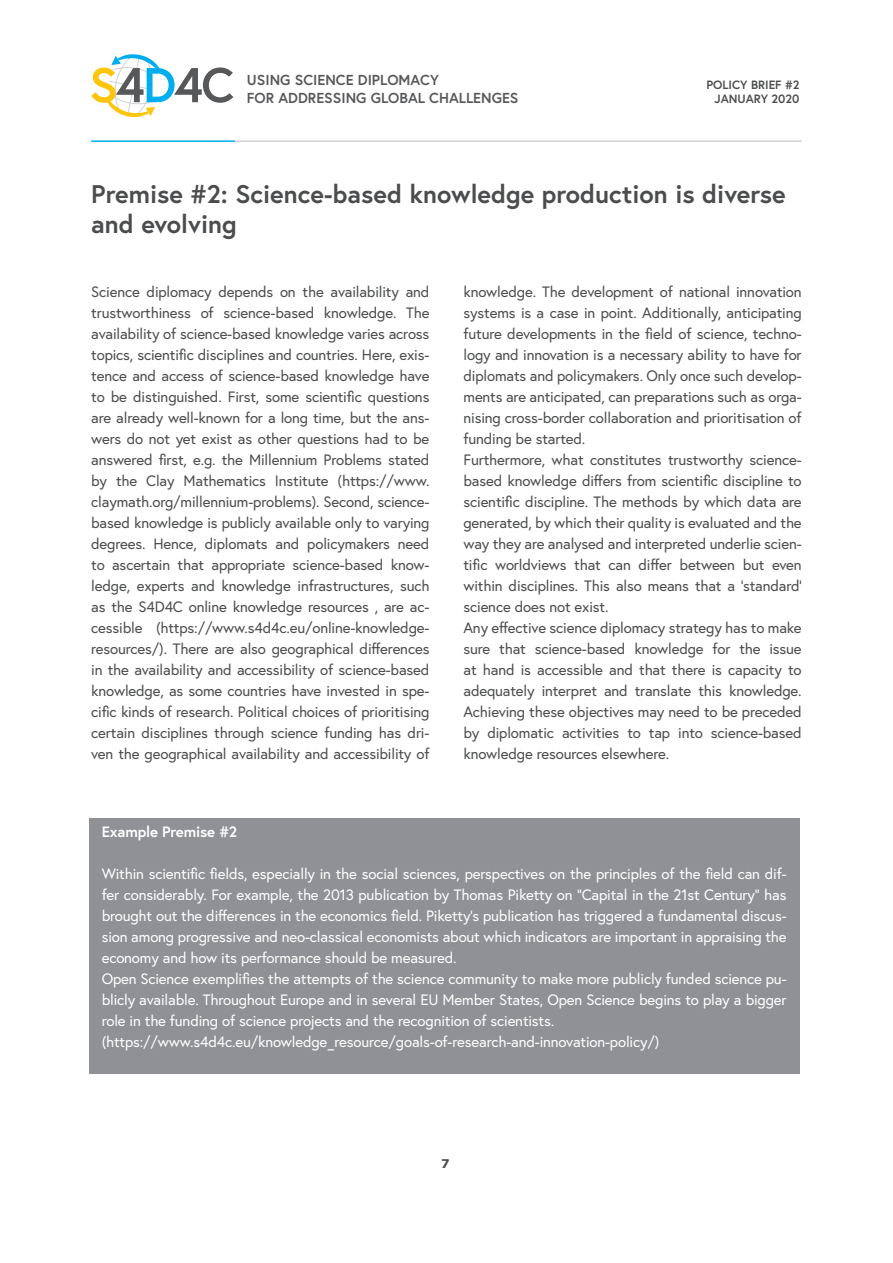
<style>
.page{position:relative;width:893px;height:1263px;background:#fff}
.page>*{position:absolute;margin:0;border:0;box-sizing:border-box;transform-origin:0 0}
.t1{font:700 25.5px/30.6px "Europa";color:#4b4c4d}
.t2{font:15px/21px "Europa";letter-spacing:-.01em;color:#4b4c4d;text-align:justify}
.t3{font:15px/21px "Europa";letter-spacing:-.01em;color:#fff;text-align:justify}
.t4{font:700 15px "Europa";letter-spacing:-.01em;color:#fff}
.t5{font:700 14.4px/17.4px "Europa";color:#57585a}
.t6{font:700 12px/14.4px "Europa";color:#4b4c4d;text-align:right}
.t7{font:700 12px "Verdana";color:#4b4c4d}
</style>
<div class="page">
<hr style="left:91px;top:140px;width:144px;height:2px;background:#00aeef">
<hr style="left:235px;top:140px;width:567px;height:2px;background:#d1d2d4">
<svg style="left:91px;top:54px;width:142px;height:63px"></svg>
<div style="left:89px;top:819px;width:710px;height:255px;background:#8f9194"></div>
<p class="t5" style="left:247px;top:71px;width:273px">USING SCIENCE DIPLOMACY<br>FOR ADDRESSING GLOBAL CHALLENGES</p>
<p class="t6" style="left:706px;top:77px;width:94px">POLICY BRIEF #2<br>JANUARY 2020</p>
<p class="t1" style="left:91px;top:178px;width:696px">Premise #2: Science-based knowledge production is diverse and evolving</p>
<p class="t2" style="left:91px;top:281px;width:340px">Science diplomacy depends on the availability and trustworthiness of science-based knowledge. The availability of science-based knowledge varies across topics, scientific disciplines and countries. Here, exis&shy;tence and access of science-based knowledge have to be distinguished. First, some scientific questions are already well-known for a long time, but the ans&shy;wers do not yet exist as other questions had to be answered first, e.g. the Millennium Problems stated by the Clay Mathematics Institute (https://www. claymath.org/millennium-problems). Second, science&shy;based knowledge is publicly available only to varying degrees. Hence, diplomats and policymakers need to ascertain that appropriate science-based know&shy;ledge, experts and knowledge infrastructures, such as the S4D4C online knowledge resources , are ac&shy;cessible (https://www.s4d4c.eu/online-knowledge&shy;resources/). There are also geographical differences in the availability and accessibility of science-based knowledge, as some countries have invested in spe&shy;cific kinds of research. Political choices of prioritising certain disciplines through science funding has dri&shy;ven the geographical availability and accessibility of</p>
<p class="t2" style="left:463px;top:281px;width:340px">knowledge. The development of national innovation systems is a case in point. Additionally, anticipating future developments in the field of science, techno&shy;logy and innovation is a necessary ability to have for diplomats and policymakers. Only once such develop&shy;ments are anticipated, can preparations such as orga&shy;nising cross-border collaboration and prioritisation of funding be started.</p>
<p class="t2" style="left:463px;top:449px;width:340px">Furthermore, what constitutes trustworthy science&shy;based knowledge differs from scientific discipline to scientific discipline. The methods by which data are generated, by which their quality is evaluated and the way they are analysed and interpreted underlie scien&shy;tific worldviews that can differ between but even within disciplines. This also means that a ‘standard’ science does not exist.</p>
<p class="t2" style="left:463px;top:617px;width:340px">Any effective science diplomacy strategy has to make sure that science-based knowledge for the issue at hand is accessible and that there is capacity to adequately interpret and translate this knowledge.<br>Achieving these objectives may need to be preceded by diplomatic activities to tap into science-based knowledge resources elsewhere.</p>
<p class="t4" style="left:102px;top:821px;width:137px">Example Premise #2</p>
<p class="t3" style="left:102px;top:862px;width:686px">Within scientific fields, especially in the social sciences, perspectives on the principles of the field can dif&shy;fer considerably. For example, the 2013 publication by Thomas Piketty on “Capital in the 21st Century” has brought out the differences in the economics field. Piketty’s publication has triggered a fundamental discus&shy;sion among progressive and neo-classical economists about which indicators are important in appraising the economy and how its performance should be measured.</p>
<p class="t3" style="left:102px;top:967px;width:686px">Open Science exemplifies the attempts of the science community to make more publicly funded science pu&shy;blicly available. Throughout Europe and in several EU Member States, Open Science begins to play a bigger role in the funding of science projects and the recognition of scientists.</p>
<p class="t3" style="left:102px;top:1030px;width:559px">(https://www.s4d4c.eu/knowledge_resource/goals-of-research-and-innovation-policy/)</p>
<p class="t7" style="left:441px;top:1155px;width:10px">7</p>
</div>
